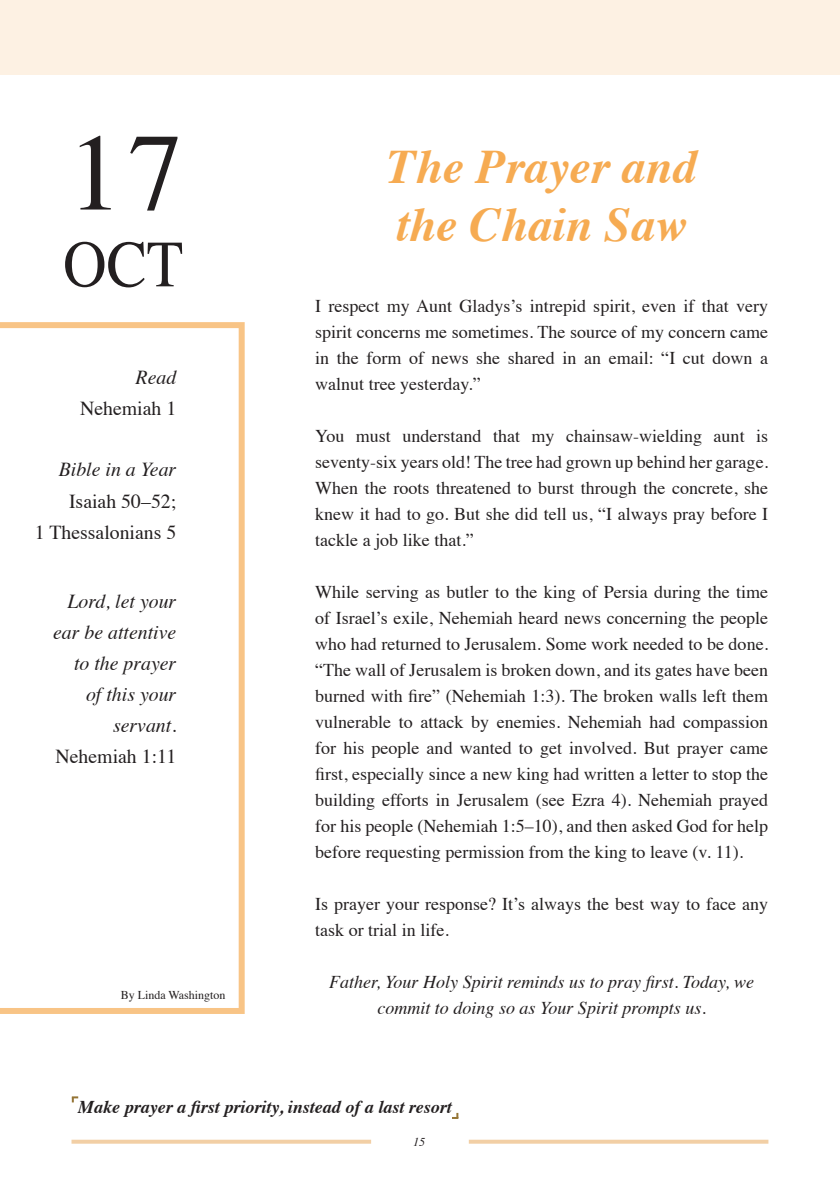
<style>
.page{position:relative;width:840px;height:1191px;background:#fff}
.page>*{position:absolute;margin:0;border:0;box-sizing:border-box;transform-origin:0 0}
.t1{font:110px "Times";color:#231f20}
.t2{font:66px "Times";color:#231f20;scale:.91 1}
.t3{font:italic 700 48px/57.6px "Times";color:#f6ab52}
.t4{font:italic 19.8px/31px "Times";color:#231f20;text-align:right}
.t5{font:19.8px/31px "Times";color:#231f20;text-align:right}
.t6{font:18px/26px "Times";color:#231f20;text-align:justify}
.t7{font:italic 18px/26px "Times";color:#231f20;text-align:center}
.t8{font:italic 700 18px "Times";color:#231f20}
.t9{font:12px "Times";color:#231f20}
.t10{font:italic 12px "Times";color:#231f20}
</style>
<div class="page">
<svg style="left:0;top:322px;width:244px;height:692px"></svg>
<svg style="left:452px;top:1113px;width:6px;height:6px"></svg>
<svg style="left:72px;top:1096px;width:6px;height:6px"></svg>
<div style="left:0;top:0;width:839px;height:74px;background:#fdf1e3"></div>
<svg style="left:468px;top:1139px;width:300px;height:4px"></svg>
<svg style="left:71px;top:1139px;width:300px;height:4px"></svg>
<h1 class="t1" style="left:67px;top:70px;width:117px">17</h1>
<h2 class="t2" style="left:63px;top:202px;width:133px">OCT</h2>
<p class="t4" style="left:135px;top:360px;width:42px">Read</p>
<p class="t5" style="left:80px;top:391px;width:98px">Nehemiah 1</p>
<p class="t4" style="left:59px;top:453px;width:119px">Bible in a Year</p>
<p class="t5" style="left:35px;top:484px;width:143px">Isaiah 50–52;<br>1 Thessalonians 5</p>
<p class="t4" style="left:53px;top:584px;width:125px">Lord, let your ear be attentive to the prayer<br>of this your servant.</p>
<p class="t5" style="left:55px;top:739px;width:122px">Nehemiah 1:11</p>
<p class="t9" style="left:121px;top:983px;width:106px">By Linda Washington</p>
<h3 class="t3" style="left:386px;top:134px;width:311px">The Prayer and the Chain Saw</h3>
<p class="t6" style="left:315px;top:291px;width:454px">I respect my Aunt Gladys’s intrepid spirit, even if that very spirit concerns me sometimes. The source of my concern came in the form of news she shared in an email: “I cut down a walnut tree yesterday.”</p>
<p class="t6" style="left:315px;top:421px;width:454px">You must understand that my chainsaw-wielding aunt is seventy-six years old! The tree had grown up behind her garage.<br>When the roots threatened to burst through the concrete, she knew it had to go. But she did tell us, “I always pray before I tackle a job like that.”</p>
<p class="t6" style="left:315px;top:577px;width:454px">While serving as butler to the king of Persia during the time of Israel’s exile, Nehemiah heard news concerning the people who had returned to Jerusalem. Some work needed to be done. “The wall of Jerusalem is broken down, and its gates have been burned with fire” (Nehemiah 1:3). The broken walls left them vulnerable to attack by enemies. Nehemiah had compassion for his people and wanted to get involved. But prayer came first, especially since a new king had written a letter to stop the building efforts in Jerusalem (see Ezra 4). Nehemiah prayed for his people (Nehemiah 1:5–10), and then asked God for help before requesting permission from the king to leave (v. 11).</p>
<p class="t6" style="left:315px;top:889px;width:454px">Is prayer your response? It’s always the best way to face any task or trial in life.</p>
<p class="t7" style="left:329px;top:967px;width:426px">Father, Your Holy Spirit reminds us to pray first. Today, we commit to doing so as Your Spirit prompts us.</p>
<p class="t8" style="left:78px;top:1090px;width:375px">Make prayer a first priority, instead of a last resort</p>
<p class="t10" style="left:413px;top:1131px;width:13px">15</p>
</div>
